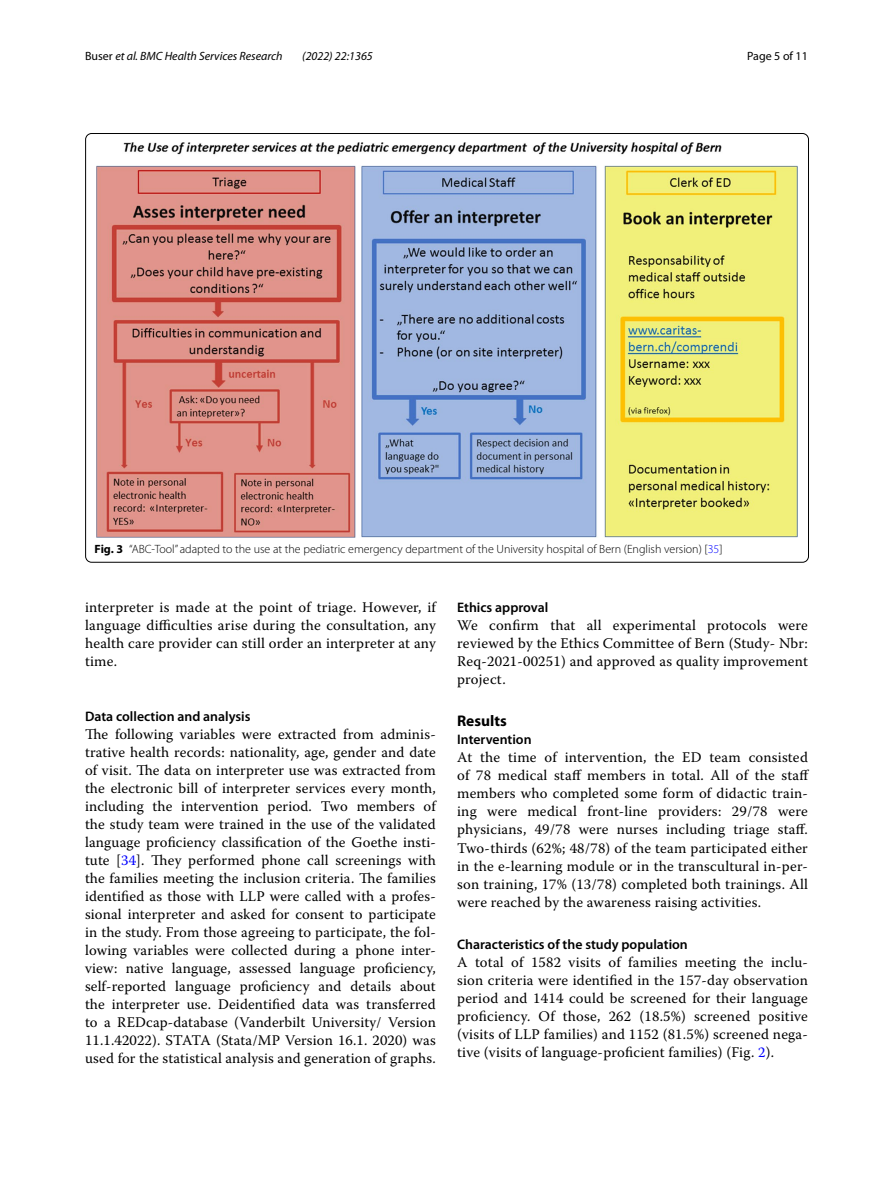
<style>
.page{position:relative;width:893px;height:1187px;background:#fff}
.page>*{position:absolute;margin:0;border:0;box-sizing:border-box;transform-origin:0 0}
.t1{font:700 15.45px "Myriad Pro";color:#000}
.t2{font:14.7px/18px "Warnock Pro";letter-spacing:.015em;color:#000;text-align:justify}
.t3{font:600 13.8px "Myriad Pro";color:#000}
.t4{font:300 12px "Myriad Pro";color:#000}
.t5{font:italic 12px "Myriad Pro";color:#000}
.t6{font:12px "Myriad Pro";color:#000}
.s1{font-style:normal}
.s2{font-weight:700}
.s3{color:#00f}
</style>
<div class="page">
<img style="left:97px;top:142px;width:700px;height:395px">
<p class="t5" style="left:85px;top:48px;width:199px"><span class="s1">Buser</span> et al. BMC Health Services Research</p>
<p class="t5" style="left:302px;top:48px;width:72px">(2022) 22:1365</p>
<p class="t6" style="left:747px;top:48px;width:62px">Page 5 of 11</p>
<p class="t4" style="left:95px;top:542px;width:629px"><span class="s2">Fig. 3</span> “ABC-Tool” adapted to the use at the pediatric emergency department of the University hospital of Bern (English version) [<span class="s3">35</span>]</p>
<p class="t2" style="left:85px;top:598px;width:352px">interpreter is made at the point of triage. However, if language difficulties arise during the consultation, any health care provider can still order an interpreter at any time.</p>
<p class="t3" style="left:85px;top:707px;width:167px">Data collection and analysis</p>
<p class="t2" style="left:85px;top:724px;width:352px">The following variables were extracted from adminis&shy;trative health records: nationality, age, gender and date of visit. The data on interpreter use was extracted from the electronic bill of interpreter services every month, including the intervention period. Two members of the study team were trained in the use of the validated language proficiency classification of the Goethe insti&shy;tute [<span class="s3">34</span>]. They performed phone call screenings with the families meeting the inclusion criteria. The families identified as those with LLP were called with a profes&shy;sional interpreter and asked for consent to participate in the study. From those agreeing to participate, the fol&shy;lowing variables were collected during a phone inter&shy;view: native language, assessed language proficiency, self-reported language proficiency and details about the interpreter use. Deidentified data was transferred to a REDcap-database (Vanderbilt University/ Version 11.1.42022). STATA (Stata/MP Version 16.1. 2020) was used for the statistical analysis and generation of graphs.</p>
<p class="t3" style="left:457px;top:598px;width:93px">Ethics approval</p>
<p class="t2" style="left:457px;top:615px;width:352px">We confirm that all experimental protocols were reviewed by the Ethics Committee of Bern (Study- Nbr:<br>Req-2021-00251) and approved as quality improvement project.</p>
<p class="t1" style="left:457px;top:711px;width:51px">Results</p>
<p class="t3" style="left:457px;top:731px;width:76px">Intervention</p>
<p class="t2" style="left:457px;top:748px;width:354px">At the time of intervention, the ED team consisted of 78 medical staff members in total. All of the staff members who completed some form of didactic train&shy;ing were medical front-line providers: 29/78 were physicians, 49/78 were nurses including triage staff.<br>Two-thirds (62%; 48/78) of the team participated either in the e-learning module or in the transcultural in-per&shy;son training, 17% (13/78) completed both trainings. All were reached by the awareness raising activities.</p>
<p class="t3" style="left:457px;top:935px;width:232px">Characteristics of the study population</p>
<p class="t2" style="left:457px;top:953px;width:352px">A total of 1582 visits of families meeting the inclu&shy;sion criteria were identified in the 157-day observation period and 1414 could be screened for their language proficiency. Of those, 262 (18.5%) screened positive (visits of LLP families) and 1152 (81.5%) screened nega&shy;tive (visits of language-proficient families) (Fig. <span class="s3">2</span>).</p>
</div>
